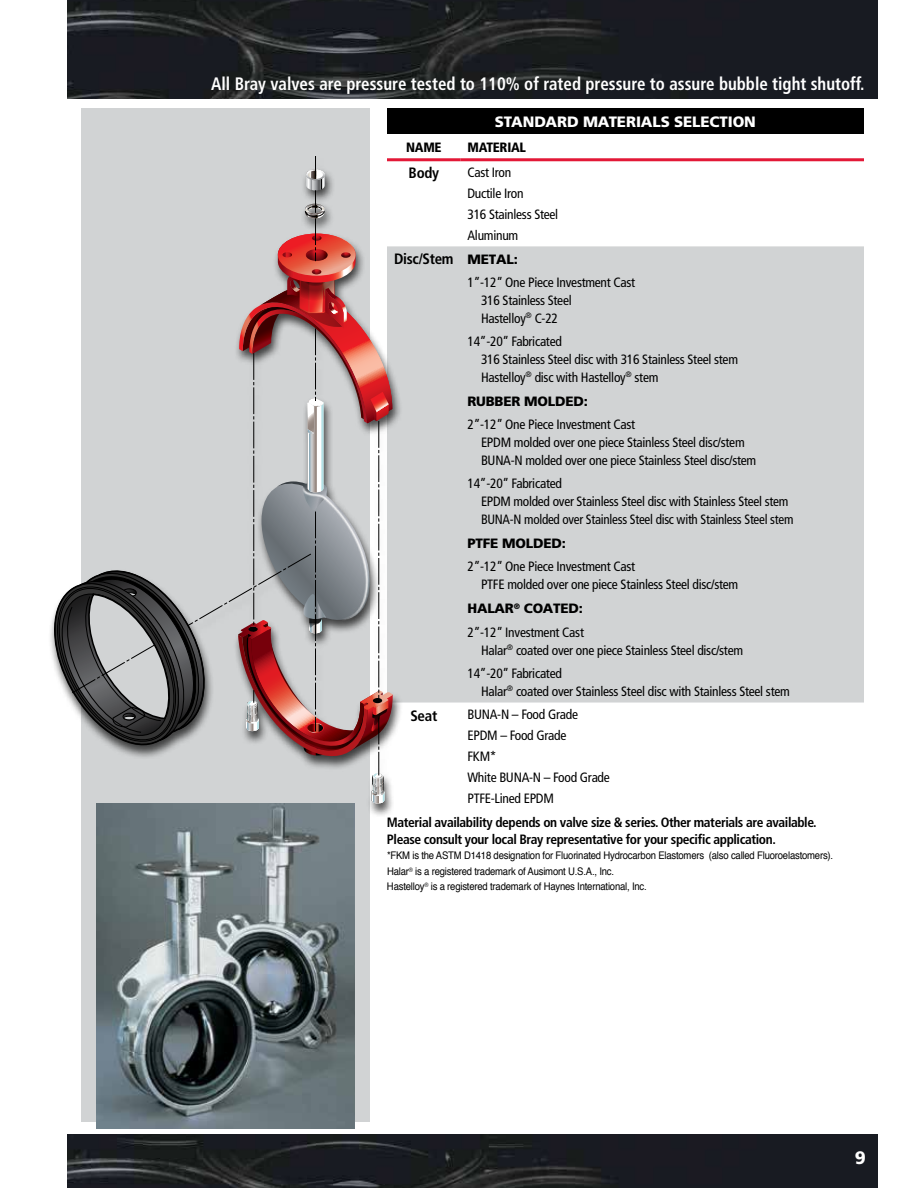
<style>
.page{position:relative;width:918px;height:1188px;background:#fff}
.page>*{position:absolute;margin:0;border:0;box-sizing:border-box;transform-origin:0 0}
.t1{font:700 condensed 18px "Frutiger";color:#fff;scale:.94 1}
.t2{font:900 18px "Frutiger";color:#fff}
.t3{font:900 15px "Frutiger";letter-spacing:-.005em;color:#fff}
.t4{font:700 condensed 15px "Frutiger";letter-spacing:-.02em;color:#000}
.t5{font:condensed 13.5px/18px "Frutiger";letter-spacing:-.02em;color:#000}
.t6{font:700 condensed 13.5px/16.5px "Frutiger";letter-spacing:-.03em;color:#000}
.t7{font:900 13.5px "Frutiger";letter-spacing:-.015em;color:#000}
.t8{font:900 condensed 13.5px "Frutiger";letter-spacing:-.02em;color:#000}
.t9{font:10.5px/16.5px "Helvetica";letter-spacing:-.02em;color:#000;scale:.91 1}
.s1{font-weight:900;font-stretch:normal;font-size:13.5px}
</style>
<div class="page">
<img style="left:68px;top:1134px;width:810px;height:54px">
<img style="left:68px;top:0;width:810px;height:98px">
<div style="left:81px;top:108px;width:289px;height:1014px;background:#d1d3d4"></div>
<img style="left:97px;top:818px;width:257px;height:311px">
<div style="left:387px;top:108px;width:477px;height:26px;background:#000"></div>
<div style="left:403px;top:246px;width:461px;height:457px;background:#d1d3d4"></div>
<hr style="left:387px;top:158px;width:74px;height:3px;background:#e31837">
<hr style="left:461px;top:158px;width:403px;height:3px;background:#e31837">
<div style="left:48px;top:158px;width:355px;height:660px;background:#000;opacity:.7"></div>
<svg style="left:48px;top:157px;width:345px;height:646px"></svg>
<h1 class="t1" style="left:211px;top:73px;width:697px">All Bray valves are pressure tested to 110% of rated pressure to assure bubble tight shutoff.</h1>
<p class="t3" style="left:495px;top:112px;width:262px">STANDARD MATERIALS SELECTION</p>
<p class="t8" style="left:406px;top:139px;width:37px">NAME</p>
<p class="t8" style="left:467px;top:139px;width:60px">MATERIAL</p>
<p class="t4" style="left:409px;top:164px;width:32px">Body</p>
<p class="t5" style="left:468px;top:162px;width:92px;line-height:21px">Cast Iron<br>Ductile Iron<br>316 Stainless Steel<br>Aluminum</p>
<p class="t4" style="left:394px;top:250px;width:84px">Disc/Stem <span class="s1">METAL</span></p>
<p class="t7" style="left:514px;top:251px;width:6px">:</p>
<p class="t5" style="left:481px;top:273px;width:156px;text-indent:-14px">1”-12” One Piece Investment Cast<br>316 Stainless Steel<br>Hastelloy<sup>®</sup> C-22</p>
<p class="t5" style="left:481px;top:332px;width:259px;text-indent:-14px">14”-20” Fabricated<br>316 Stainless Steel disc with 316 Stainless Steel stem<br>Hastelloy<sup>®</sup> disc with Hastelloy<sup>®</sup> stem</p>
<p class="t7" style="left:468px;top:393px;width:19px">RUBBER</p>
<p class="t7" style="left:524px;top:393px;width:34px">MOLDED</p>
<p class="t7" style="left:584px;top:393px;width:6px">:</p>
<p class="t5" style="left:481px;top:416px;width:277px;text-indent:-14px">2”-12” One Piece Investment Cast<br>EPDM molded over one piece Stainless Steel disc/stem<br>BUNA-N molded over one piece Stainless Steel disc/stem</p>
<p class="t5" style="left:481px;top:475px;width:314px;text-indent:-13px">14”-20” Fabricated<br>EPDM molded over Stainless Steel disc with Stainless Steel stem<br>BUNA-N molded over Stainless Steel disc with Stainless Steel stem</p>
<p class="t7" style="left:468px;top:535px;width:68px">PTFE MOLDED</p>
<p class="t7" style="left:562px;top:535px;width:6px">:</p>
<p class="t5" style="left:481px;top:558px;width:259px;text-indent:-14px">2”-12” One Piece Investment Cast<br>PTFE molded over one piece Stainless Steel disc/stem</p>
<p class="t7" style="left:468px;top:601px;width:20px">HALAR</p>
<p class="t7" style="left:514px;top:601px;width:40px"><sup>®</sup> COATED</p>
<p class="t7" style="left:579px;top:601px;width:6px">:</p>
<p class="t5" style="left:481px;top:623px;width:264px;text-indent:-14px">2”-12” Investment Cast<br>Halar<sup>®</sup> coated over one piece Stainless Steel disc/stem</p>
<p class="t5" style="left:481px;top:664px;width:310px;text-indent:-14px">14”-20” Fabricated<br>Halar<sup>®</sup> coated over Stainless Steel disc with Stainless Steel stem</p>
<p class="t4" style="left:410px;top:706px;width:28px">Seat</p>
<p class="t5" style="left:468px;top:704px;width:144px;line-height:21px">BUNA-N – Food Grade<br>EPDM – Food Grade<br>FKM*<br>White BUNA-N – Food Grade<br>PTFE-Lined EPDM</p>
<p class="t6" style="left:387px;top:814px;width:431px">Material availability depends on valve size &amp; series. Other materials are available.<br>Please consult your local Bray representative for your specific application.</p>
<p class="t9" style="left:387px;top:847px;width:492px">*FKM is the ASTM D1418 designation for Fluorinated Hydrocarbon Elastomers (also called Fluoroelastomers).<br>Halar<sup>®</sup> is a registered trademark of Ausimont U.S.A., Inc.</p>
<p class="t9" style="left:387px;top:879px;width:287px">Hastelloy<sup>®</sup> is a registered trademark of Haynes International, Inc.</p>
<h1 class="t2" style="left:855px;top:1147px;width:13px">9</h1>
</div>
